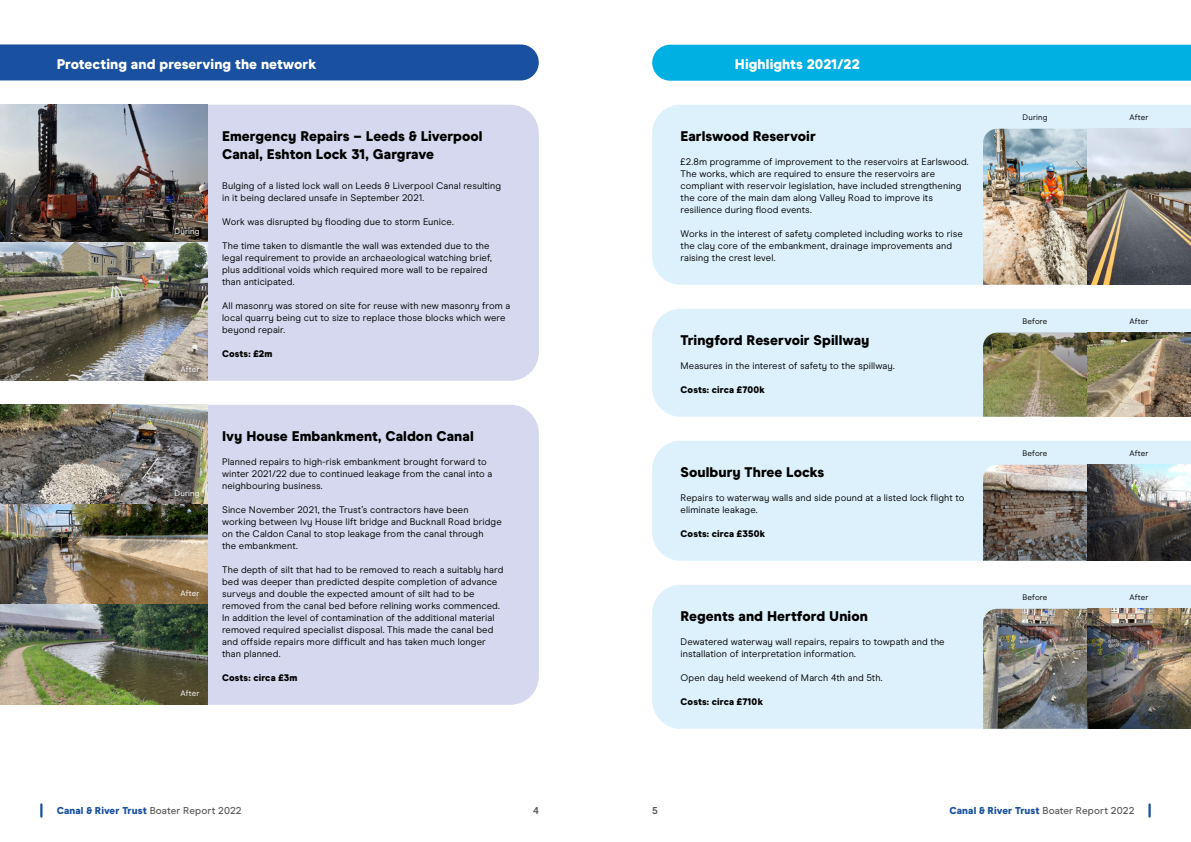
<style>
.page{position:relative;width:1191px;height:842px;background:#fff}
.page>*{position:absolute;margin:0;border:0;box-sizing:border-box;transform-origin:0 0}
.Section_Opening_Case{font:900 14px/18px "Modern Era";color:#000}
.Section_Opening_Blac{font:900 14px "Modern Era";color:#fff}
.t1{font:900 10px "Modern Era";letter-spacing:.01em;color:#1951a0}
.t2{font:700 10px "Modern Era";color:#575756}
.Body_9_5_White{font:9.5px/12px "Modern Era";letter-spacing:.01em;color:#000}
.Body_9_5_White-2{font:900 9.5px "Modern Era";letter-spacing:.01em;color:#000}
.Before_After{font:8px "Modern Era";letter-spacing:.015em;color:#000}
.Before_After-2{font:8px "Modern Era";letter-spacing:.02em;color:#fff}
.s1{font-weight:500;color:#575756}
</style>
<div class="page">
<hr style="left:40px;top:803px;width:3px;height:14px;background:#1951a0">
<svg style="left:1148px;top:803px;width:2px;height:14px"></svg>
<div style="left:208px;top:405px;width:331px;height:300px;background:#d5d8ee"></div>
<div style="left:208px;top:105px;width:331px;height:276px;background:#d5d8ee"></div>
<img style="left:0;top:405px;width:208px;height:300px">
<img style="left:0;top:105px;width:208px;height:276px">
<div style="left:652px;top:105px;width:539px;height:180px;background:#ddf1fc"></div>
<div style="left:652px;top:309px;width:539px;height:108px;background:#ddf1fc"></div>
<div style="left:652px;top:441px;width:539px;height:120px;background:#ddf1fc"></div>
<div style="left:652px;top:585px;width:539px;height:144px;background:#ddf1fc"></div>
<img style="left:983px;top:129px;width:208px;height:156px">
<img style="left:983px;top:333px;width:208px;height:84px">
<img style="left:983px;top:465px;width:208px;height:96px">
<img style="left:983px;top:609px;width:208px;height:120px">
<div style="left:0;top:44px;width:539px;height:36px;background:#1951a0"></div>
<div style="left:652px;top:45px;width:539px;height:36px;background:#00b0e3"></div>
<p class="Section_Opening_Blac" style="left:57px;top:55px;width:261px">Protecting and preserving the network</p>
<p class="Section_Opening_Blac" style="left:735px;top:55px;width:126px">Highlights 2021/22</p>
<p class="Before_After-2" style="left:175px;top:226px;width:26px">During</p>
<p class="Before_After-2" style="left:180px;top:364px;width:20px">After</p>
<p class="Section_Opening_Case" style="left:222px;top:127px;width:262px">Emergency Repairs – Leeds &amp; Liverpool<br>Canal, Eshton Lock 31, Gargrave</p>
<p class="Body_9_5_White" style="left:222px;top:179px;width:280px">Bulging of a listed lock wall on Leeds &amp; Liverpool Canal resulting in it being declared unsafe in September 2021.</p>
<p class="Body_9_5_White" style="left:222px;top:215px;width:233px">Work was disrupted by flooding due to storm Eunice.</p>
<p class="Body_9_5_White" style="left:222px;top:239px;width:271px">The time taken to dismantle the wall was extended due to the legal requirement to provide an archaeological watching brief, plus additional voids which required more wall to be repaired than anticipated.</p>
<p class="Body_9_5_White" style="left:222px;top:299px;width:290px">All masonry was stored on site for reuse with new masonry from a local quarry being cut to size to replace those blocks which were beyond repair.</p>
<p class="Body_9_5_White-2" style="left:222px;top:348px;width:52px">Costs: £2m</p>
<p class="Before_After-2" style="left:175px;top:488px;width:26px">During</p>
<p class="Before_After-2" style="left:180px;top:588px;width:20px">After</p>
<p class="Before_After-2" style="left:180px;top:688px;width:20px">After</p>
<p class="Section_Opening_Case" style="left:222px;top:427px;width:253px">Ivy House Embankment, Caldon Canal</p>
<p class="Body_9_5_White" style="left:222px;top:455px;width:272px">Planned repairs to high-risk embankment brought forward to winter 2021/22 due to continued leakage from the canal into a neighbouring business.</p>
<p class="Body_9_5_White" style="left:222px;top:503px;width:281px">Since November 2021, the Trust’s contractors have been working between Ivy House lift bridge and Bucknall Road bridge on the Caldon Canal to stop leakage from the canal through<br>the embankment.</p>
<p class="Body_9_5_White" style="left:222px;top:563px;width:283px">The depth of silt that had to be removed to reach a suitably hard bed was deeper than predicted despite completion of advance surveys and double the expected amount of silt had to be removed from the canal bed before relining works commenced.<br>In addition the level of contamination of the additional material removed required specialist disposal. This made the canal bed and offside repairs more difficult and has taken much longer than planned.</p>
<p class="Body_9_5_White-2" style="left:222px;top:672px;width:77px">Costs: circa £3m</p>
<p class="Section_Opening_Case" style="left:680px;top:127px;width:137px">Earlswood Reservoir</p>
<p class="Body_9_5_White" style="left:680px;top:155px;width:290px">£2.8m programme of improvement to the reservoirs at Earlswood.<br>The works, which are required to ensure the reservoirs are compliant with reservoir legislation, have included strengthening the core of the main dam along Valley Road to improve its resilience during flood events.</p>
<p class="Body_9_5_White" style="left:680px;top:227px;width:284px">Works in the interest of safety completed including works to rise the clay core of the embankment, drainage improvements and raising the crest level.</p>
<p class="Section_Opening_Case" style="left:680px;top:331px;width:190px">Tringford Reservoir Spillway</p>
<p class="Body_9_5_White" style="left:680px;top:359px;width:216px">Measures in the interest of safety to the spillway.</p>
<p class="Body_9_5_White-2" style="left:680px;top:384px;width:86px">Costs: circa £700k</p>
<p class="Section_Opening_Case" style="left:680px;top:463px;width:145px">Soulbury Three Locks</p>
<p class="Body_9_5_White" style="left:680px;top:491px;width:285px">Repairs to waterway walls and side pound at a listed lock flight to eliminate leakage.</p>
<p class="Body_9_5_White-2" style="left:680px;top:528px;width:86px">Costs: circa £350k</p>
<p class="Section_Opening_Case" style="left:680px;top:607px;width:189px">Regents and Hertford Union</p>
<p class="Body_9_5_White" style="left:680px;top:635px;width:266px">Dewatered waterway wall repairs, repairs to towpath and the installation of interpretation information.</p>
<p class="Body_9_5_White" style="left:680px;top:671px;width:203px">Open day held weekend of March 4th and 5th.</p>
<p class="Body_9_5_White-2" style="left:680px;top:696px;width:84px">Costs: circa £710k</p>
<p class="Before_After" style="left:1022px;top:112px;width:26px">During</p>
<p class="Before_After" style="left:1022px;top:316px;width:26px">Before</p>
<p class="Before_After" style="left:1022px;top:448px;width:26px">Before</p>
<p class="Before_After" style="left:1022px;top:592px;width:26px">Before</p>
<p class="Before_After" style="left:1129px;top:112px;width:20px">After</p>
<p class="Before_After" style="left:1129px;top:316px;width:20px">After</p>
<p class="Before_After" style="left:1129px;top:448px;width:20px">After</p>
<p class="Before_After" style="left:1129px;top:592px;width:20px">After</p>
<p class="t1" style="left:57px;top:804px;width:186px">Canal &amp; River Trust <span class="s1">Boater Report 2022</span></p>
<p class="t2" style="left:533px;top:804px;width:7px">4</p>
<p class="t2" style="left:652px;top:804px;width:7px">5</p>
<p class="t1" style="left:949px;top:804px;width:186px">Canal &amp; River Trust <span class="s1">Boater Report 2022</span></p>
</div>
